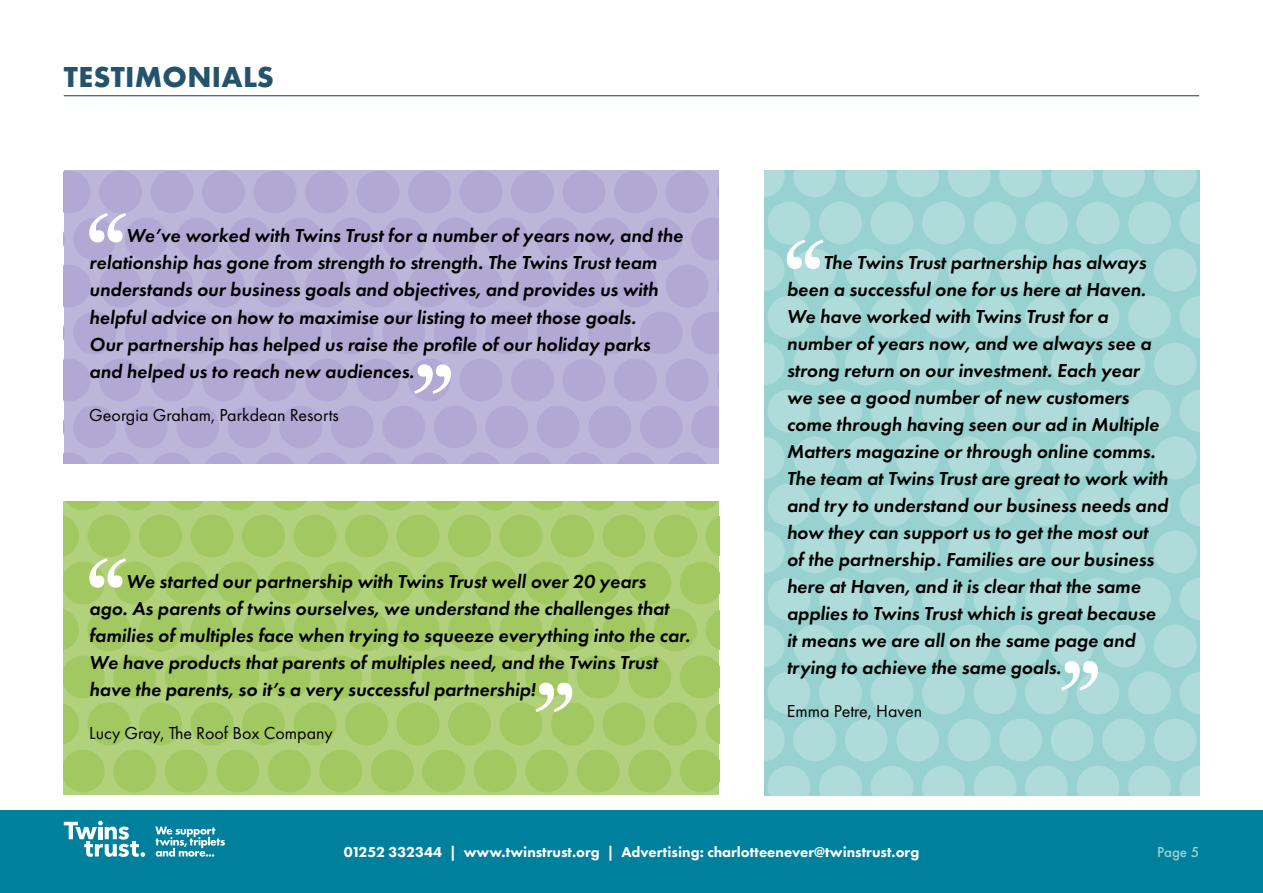
<style>
.page{position:relative;width:1263px;height:893px;background:#fff}
.page>*{position:absolute;margin:0;border:0;box-sizing:border-box;transform-origin:0 0}
.t1{font:700 30px "Futura PT";letter-spacing:.01em;color:#24536d}
.t2{font:italic 600 19.5px/27px "Futura PT";color:#000}
.t3{font:18px "Futura PT";color:#000}
.t4{font:800 15px "Futura PT";color:#fff}
.t5{font:500 15px "Futura PT";color:#97d2d0}
</style>
<div class="page">
<div style="left:0;top:810px;width:1263px;height:83px;background:#00809c"></div>
<svg style="left:64px;top:821px;width:81px;height:36px"></svg>
<svg style="left:155px;top:827px;width:70px;height:30px"></svg>
<svg style="left:764px;top:170px;width:435px;height:625px;fill:#afdbda"></svg>
<svg style="left:64px;top:502px;width:655px;height:293px;fill:#a1c861"></svg>
<div style="left:64px;top:170px;width:655px;height:293px;background:linear-gradient(to right,#b6aed7,#b6aed7)"></div>
<hr style="left:64px;top:95px;width:1135px;height:1px;background:#24536d">
<svg style="left:89px;top:212px;width:38px;height:31px"></svg>
<svg style="left:413px;top:364px;width:39px;height:31px"></svg>
<svg style="left:786px;top:239px;width:38px;height:31px"></svg>
<svg style="left:1060px;top:660px;width:38px;height:31px"></svg>
<svg style="left:89px;top:557px;width:38px;height:31px"></svg>
<svg style="left:535px;top:682px;width:38px;height:31px"></svg>
<h1 class="t1" style="left:64px;top:57px;width:212px">TESTIMONIALS</h1>
<p class="t2" style="left:89px;top:222px;width:595px;text-indent:37px">We’ve worked with Twins Trust for a number of years now, and the relationship has gone from strength to strength. The Twins Trust team understands our business goals and objectives, and provides us with helpful advice on how to maximise our listing to meet those goals.<br>Our partnership has helped us raise the profile of our holiday parks and helped us to reach new audiences.</p>
<p class="t3" style="left:89px;top:404px;width:251px">Georgia Graham, Parkdean Resorts</p>
<p class="t2" style="left:89px;top:567px;width:602px;text-indent:37px">We started our partnership with Twins Trust well over 20 years<br>ago. As parents of twins ourselves, we understand the challenges that families of multiples face when trying to squeeze everything into the car.<br>We have products that parents of multiples need, and the Twins Trust have the parents, so it’s a very successful partnership!</p>
<p class="t3" style="left:89px;top:722px;width:245px">Lucy Gray, The Roof Box Company</p>
<p class="t2" style="left:787px;top:249px;width:383px;text-indent:37px">The Twins Trust partnership has always been a successful one for us here at Haven.<br>We have worked with Twins Trust for a number of years now, and we always see a strong return on our investment. Each year we see a good number of new customers come through having seen our ad in Multiple Matters magazine or through online comms.<br>The team at Twins Trust are great to work with and try to understand our business needs and how they can support us to get the most out of the partnership. Families are our business here at Haven, and it is clear that the same applies to Twins Trust which is great because it means we are all on the same page and trying to achieve the same goals.</p>
<p class="t3" style="left:787px;top:701px;width:137px">Emma Petre, Haven</p>
<p class="t4" style="left:344px;top:842px;width:577px">01252 332344 | www.twinstrust.org | Advertising: charlotteenever@twinstrust.org</p>
<p class="t5" style="left:1157px;top:843px;width:44px">Page 5</p>
</div>
